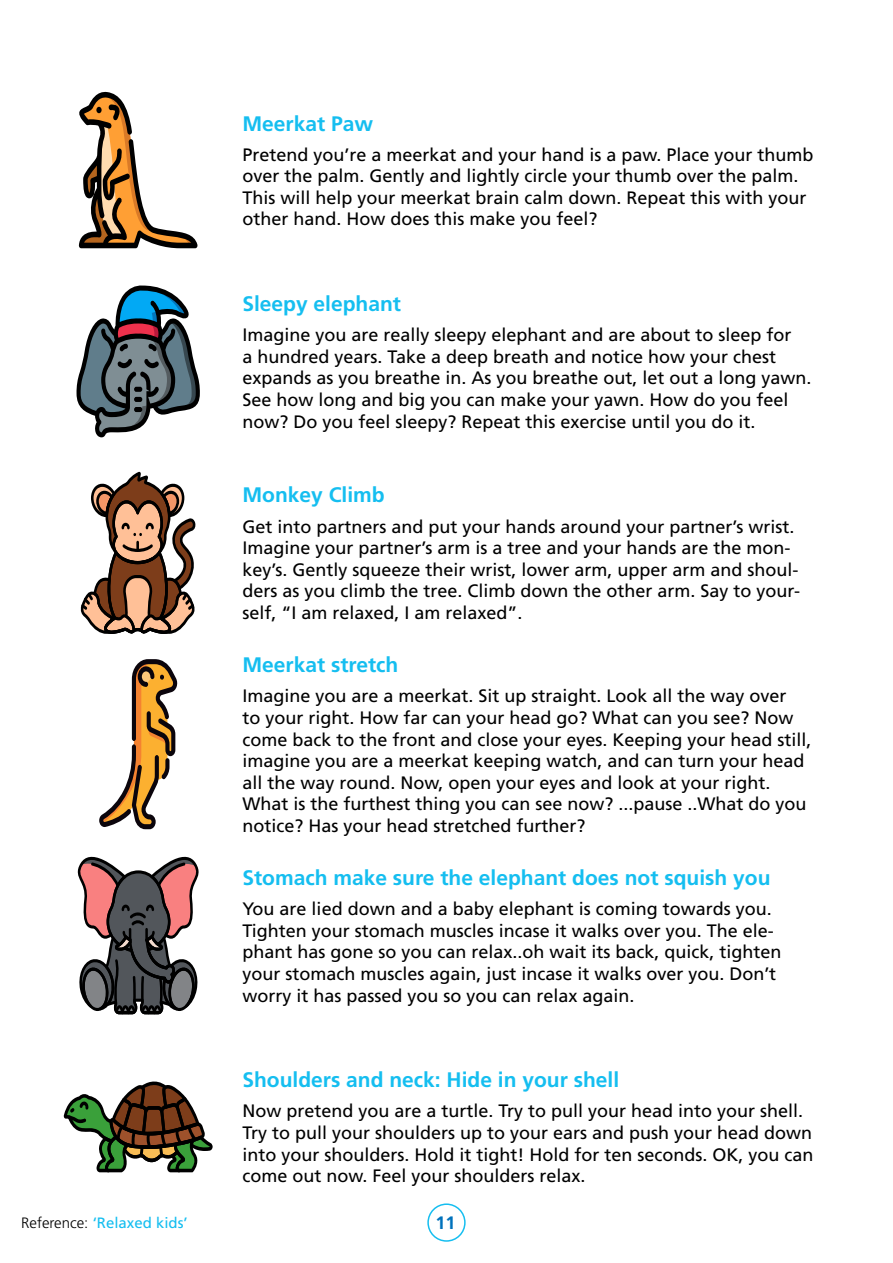
<style>
.page{position:relative;width:893px;height:1263px;background:#fff}
.page>*{position:absolute;margin:0;border:0;box-sizing:border-box;transform-origin:0 0}
.t1{font:700 21px "Frutiger";color:#15bef0}
.t2{font:18px/21.6px "Frutiger";color:#000}
.t3{font:700 18px "Frutiger";color:#0072bc}
.t4{font:15px "Frutiger";color:#15bef0}
.s1{font-weight:300;color:#000}
</style>
<div class="page">
<div style="left:427px;top:1203px;width:39px;height:39px;border:2px solid #15bef0;border-radius:50%"></div>
<svg style="left:79px;top:92px;width:119px;height:156px"></svg>
<svg style="left:77px;top:286px;width:123px;height:151px"></svg>
<svg style="left:81px;top:472px;width:115px;height:162px"></svg>
<svg style="left:99px;top:659px;width:78px;height:170px"></svg>
<svg style="left:78px;top:857px;width:121px;height:157px"></svg>
<svg style="left:64px;top:1081px;width:149px;height:91px"></svg>
<p class="t4" style="left:21px;top:1214px;width:168px"><span class="s1">Reference:</span> ‘Relaxed kids’</p>
<p class="t1" style="left:242px;top:111px;width:132px">Meerkat Paw</p>
<p class="t2" style="left:242px;top:144px;width:573px">Pretend you’re a meerkat and your hand is a paw. Place your thumb over the palm. Gently and lightly circle your thumb over the palm.<br>This will help your meerkat brain calm down. Repeat this with your other hand. How does this make you feel?</p>
<p class="t1" style="left:242px;top:291px;width:160px">Sleepy elephant</p>
<p class="t2" style="left:242px;top:324px;width:571px">Imagine you are really sleepy elephant and are about to sleep for<br>a hundred years. Take a deep breath and notice how your chest expands as you breathe in. As you breathe out, let out a long yawn.<br>See how long and big you can make your yawn. How do you feel now? Do you feel sleepy? Repeat this exercise until you do it.</p>
<p class="t1" style="left:242px;top:483px;width:144px">Monkey Climb</p>
<p class="t2" style="left:242px;top:516px;width:559px">Get into partners and put your hands around your partner’s wrist.<br>Imagine your partner’s arm is a tree and your hands are the mon&shy;key’s. Gently squeeze their wrist, lower arm, upper arm and shoul&shy;ders as you climb the tree. Climb down the other arm. Say to your&shy;self, “I am relaxed, I am relaxed”.</p>
<p class="t1" style="left:242px;top:652px;width:157px">Meerkat stretch</p>
<p class="t2" style="left:242px;top:685px;width:571px">Imagine you are a meerkat. Sit up straight. Look all the way over<br>to your right. How far can your head go? What can you see? Now come back to the front and close your eyes. Keeping your head still, imagine you are a meerkat keeping watch, and can turn your head all the way round. Now, open your eyes and look at your right.<br>What is the furthest thing you can see now? ...pause ..What do you notice? Has your head stretched further?</p>
<p class="t1" style="left:242px;top:865px;width:530px">Stomach make sure the elephant does not squish you</p>
<p class="t2" style="left:242px;top:898px;width:541px">You are lied down and a baby elephant is coming towards you.<br>Tighten your stomach muscles incase it walks over you. The ele&shy;phant has gone so you can relax..oh wait its back, quick, tighten your stomach muscles again, just incase it walks over you. Don’t worry it has passed you so you can relax again.</p>
<p class="t1" style="left:242px;top:1068px;width:378px">Shoulders and neck: Hide in your shell</p>
<p class="t2" style="left:242px;top:1100px;width:573px">Now pretend you are a turtle. Try to pull your head into your shell.<br>Try to pull your shoulders up to your ears and push your head down into your shoulders. Hold it tight! Hold for ten seconds. OK, you can come out now. Feel your shoulders relax.</p>
<p class="t3" style="left:435px;top:1212px;width:22px">11</p>
</div>
